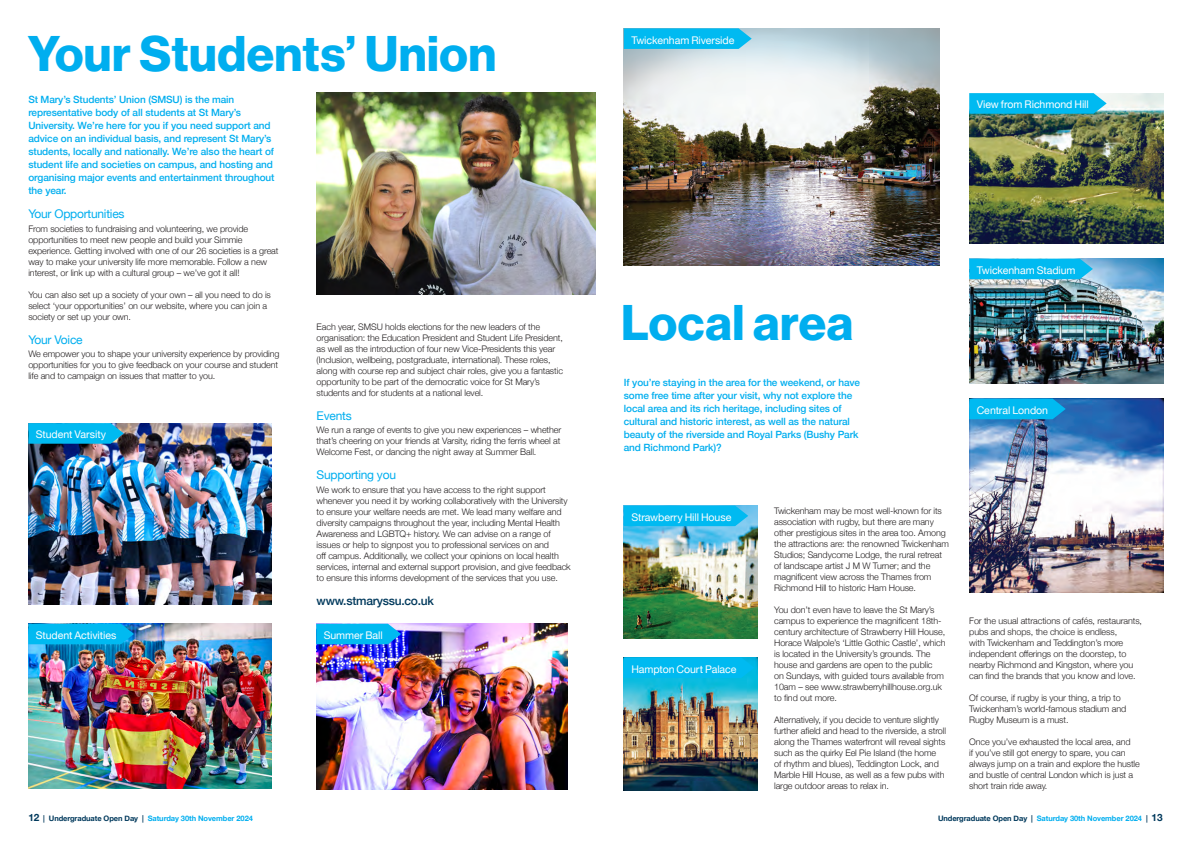
<style>
.page{position:relative;width:1191px;height:842px;background:#fff}
.page>*{position:absolute;margin:0;border:0;box-sizing:border-box;transform-origin:0 0}
.Heading{font:49px "N Haas Grotesk DS Pro 75 Bd";letter-spacing:.01em;color:#00aeef}
.Sub_Heading{font:12px "Helvetica Neue";letter-spacing:-.02em;color:#00aeef}
.Sub_Heading-2{font:500 12px "Helvetica Neue";letter-spacing:-.02em;color:#00395c}
.Arrow_Caption_White{font:10.6px "Helvetica Neue";letter-spacing:-.005em;color:#fff}
.Intro{font:500 10px/13px "Helvetica Neue";letter-spacing:-.01em;color:#00aeef}
.Body{font:300 9px/11px "Helvetica Neue";letter-spacing:-.01em;color:#231f20}
.t1{font:700 7.5px "Helvetica Neue";letter-spacing:-.01em;color:#00aeef}
.s1{font-size:10px;color:#00395c}
.s2{color:#00395c}
</style>
<div class="page">
<img style="left:28px;top:423px;width:243px;height:182px">
<img style="left:28px;top:624px;width:243px;height:165px">
<svg style="left:28px;top:423px;width:96px;height:21px;background:#09b1e4"></svg>
<svg style="left:28px;top:624px;width:106px;height:20px;background:#01b6ed"></svg>
<img style="left:317px;top:93px;width:278px;height:202px">
<img style="left:316px;top:624px;width:251px;height:165px">
<svg style="left:316px;top:624px;width:85px;height:20px;background:#0ab5f1"></svg>
<img style="left:624px;top:506px;width:133px;height:133px">
<div style="left:624px;top:506px;width:124px;height:20px;background:#00baf1"></div>
<img style="left:624px;top:657px;width:133px;height:134px">
<div style="left:624px;top:657px;width:130px;height:21px;background:#00baf1"></div>
<img style="left:969px;top:259px;width:194px;height:125px">
<img style="left:969px;top:399px;width:194px;height:193px">
<img style="left:969px;top:93px;width:194px;height:151px">
<div style="left:969px;top:259px;width:124px;height:20px;background:#00baf1"></div>
<svg style="left:969px;top:399px;width:96px;height:20px;background:#02b5ed"></svg>
<svg style="left:969px;top:93px;width:137px;height:21px;background:#0bbbee"></svg>
<img style="left:624px;top:28px;width:315px;height:237px">
<svg style="left:624px;top:28px;width:127px;height:21px;background:#0bbbef"></svg>
<p class="Heading" style="left:28px;top:25px;width:470px">Your Students’ Union</p>
<p class="Intro" style="left:28px;top:92px;width:248px">St Mary’s Students’ Union (SMSU) is the main representative body of all students at St Mary’s University. We’re here for you if you need support and advice on an individual basis, and represent St Mary’s students, locally and nationally. We’re also the heart of student life and societies on campus, and hosting and organising major events and entertainment throughout the year.</p>
<p class="Sub_Heading" style="left:28px;top:205px;width:98px">Your Opportunities</p>
<p class="Body" style="left:28px;top:222px;width:252px">From societies to fundraising and volunteering, we provide opportunities to meet new people and build your Simmie experience. Getting involved with one of our 26 societies is a great way to make your university life more memorable. Follow a new interest, or link up with a cultural group – we’ve got it all!</p>
<p class="Body" style="left:28px;top:288px;width:244px">You can also set up a society of your own – all you need to do is select ‘your opportunities’ on our website, where you can join a society or set up your own.</p>
<p class="Sub_Heading" style="left:28px;top:331px;width:56px">Your Voice</p>
<p class="Body" style="left:28px;top:348px;width:252px">We empower you to shape your university experience by providing opportunities for you to give feedback on your course and student life and to campaign on issues that matter to you.</p>
<p class="Arrow_Caption_White" style="left:36px;top:427px;width:72px">Student Varsity</p>
<p class="Arrow_Caption_White" style="left:36px;top:628px;width:82px">Student Activities</p>
<p class="Body" style="left:317px;top:320px;width:248px">Each year, SMSU holds elections for the new leaders of the organisation: the Education President and Student Life President, as well as the introduction of four new Vice-Presidents this year (Inclusion, wellbeing, postgraduate, international). These roles, along with course rep and subject chair roles, give you a fantastic opportunity to be part of the democratic voice for St Mary’s students and for students at a national level.</p>
<p class="Sub_Heading" style="left:317px;top:407px;width:37px">Events</p>
<p class="Body" style="left:317px;top:424px;width:246px;text-align:justify">We run a range of events to give you new experiences – whether that’s cheering on your friends at Varsity, riding the ferris wheel at Welcome Fest, or dancing the night away at Summer Ball.</p>
<p class="Sub_Heading" style="left:317px;top:466px;width:81px">Supporting you</p>
<p class="Body" style="left:317px;top:484px;width:256px">We work to ensure that you have access to the right support whenever you need it by working collaboratively with the University to ensure your welfare needs are met. We lead many welfare and diversity campaigns throughout the year, including Mental Health Awareness and LGBTQ+ history. We can advise on a range of issues or help to signpost you to professional services on and<br>off campus. Additionally, we collect your opinions on local health services, internal and external support provision, and give feedback to ensure this informs development of the services that you use.</p>
<p class="Sub_Heading-2" style="left:317px;top:591px;width:119px">www.stmaryssu.co.uk</p>
<p class="Arrow_Caption_White" style="left:324px;top:628px;width:61px">Summer Ball</p>
<p class="Arrow_Caption_White" style="left:631px;top:32px;width:105px">Twickenham Riverside</p>
<p class="Arrow_Caption_White" style="left:976px;top:97px;width:114px">View from Richmond Hill</p>
<p class="Heading" style="left:621px;top:294px;width:234px">Local area</p>
<p class="Intro" style="left:624px;top:375px;width:238px">If you’re staying in the area for the weekend, or have some free time after your visit, why not explore the local area and its rich heritage, including sites of cultural and historic interest, as well as the natural beauty of the riverside and Royal Parks (Bushy Park and Richmond Park)?</p>
<p class="Arrow_Caption_White" style="left:976px;top:263px;width:100px">Twickenham Stadium</p>
<p class="Arrow_Caption_White" style="left:976px;top:403px;width:73px">Central London</p>
<p class="Arrow_Caption_White" style="left:631px;top:509px;width:102px">Strawberry Hill House</p>
<p class="Arrow_Caption_White" style="left:631px;top:661px;width:107px">Hampton Court Palace</p>
<p class="Body" style="left:774px;top:505px;width:176px">Twickenham may be most well-known for its association with rugby, but there are many other prestigious sites in the area too. Among the attractions are: the renowned Twickenham Studios; Sandycome Lodge, the rural retreat of landscape artist J M W Turner; and the magnificent view across the Thames from Richmond Hill to historic Ham House.</p>
<p class="Body" style="left:774px;top:604px;width:173px">You don’t even have to leave the St Mary’s campus to experience the magnificent 18th&shy;century architecture of Strawberry Hill House, Horace Walpole’s ‘Little Gothic Castle’, which is located in the University’s grounds. The house and gardens are open to the public<br>on Sundays, with guided tours available from 10am – see www.strawberryhillhouse.org.uk to find out more.</p>
<p class="Body" style="left:774px;top:714px;width:173px">Alternatively, if you decide to venture slightly further afield and head to the riverside, a stroll along the Thames waterfront will reveal sights such as the quirky Eel Pie Island (the home<br>of rhythm and blues), Teddington Lock, and Marble Hill House, as well as a few pubs with large outdoor areas to relax in.</p>
<p class="Body" style="left:969px;top:614px;width:174px">For the usual attractions of cafés, restaurants, pubs and shops, the choice is endless,<br>with Twickenham and Teddington’s more independent offerings on the doorstep, to nearby Richmond and Kingston, where you can find the brands that you know and love.</p>
<p class="Body" style="left:969px;top:691px;width:158px">Of course, if rugby is your thing, a trip to<br>Twickenham’s world-famous stadium and<br>Rugby Museum is a must.</p>
<p class="Body" style="left:969px;top:735px;width:172px">Once you’ve exhausted the local area, and<br>if you’ve still got energy to spare, you can always jump on a train and explore the hustle and bustle of central London which is just a short train ride away.</p>
<p class="t1" style="left:28px;top:813px;width:226px"><span class="s1">12</span> <span class="s2">| Undergraduate Open Day |</span> Saturday 30th November 2024</p>
<p class="t1" style="left:938px;top:813px;width:226px"><span class="s2">Undergraduate Open Day |</span> Saturday 30th November 2024 <span class="s2">|</span> <span class="s1">13</span></p>
</div>
